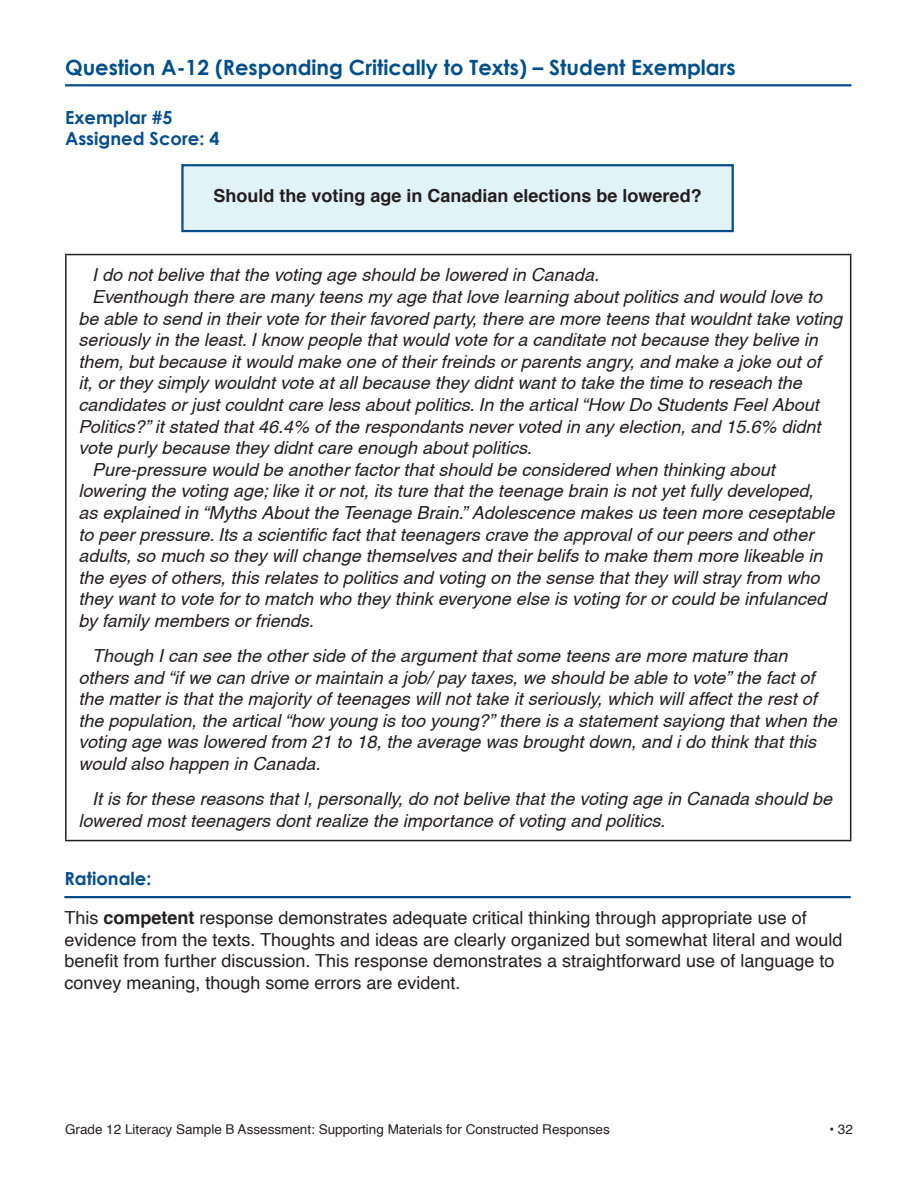
<style>
.page{position:relative;width:918px;height:1188px;background:#fff}
.page>*{position:absolute;margin:0;border:0;box-sizing:border-box;transform-origin:0 0}
.t1{font:700 21px "Century Gothic";color:#004f8a}
.body-text-italic{font:italic 18px/21.6px "Helvetica";color:#231f20}
.helvetica-body-text{font:18px/21.6px "Helvetica";color:#231f20}
.helvetica-body-text-2{font:700 18px "Helvetica";color:#231f20}
.score{font:700 18px "Century Gothic";color:#064e8b}
.t2{font:13.5px "Helvetica";color:#231f20}
.s1{font-weight:700}
</style>
<div class="page">
<hr style="left:65px;top:84px;width:786px;height:2px;background:#064e8b">
<hr style="left:65px;top:254px;width:786px;height:1px;background:#231f20">
<hr style="left:65px;top:255px;width:2px;height:585px;background:#231f20">
<hr style="left:850px;top:255px;width:1px;height:585px;background:#231f20">
<hr style="left:65px;top:840px;width:786px;height:1px;background:#231f20">
<div style="left:182px;top:165px;width:551px;height:66px;background:#e2f3f8"></div>
<div style="left:181px;top:164px;width:553px;height:68px;border:2px solid #064e8b"></div>
<hr style="left:64px;top:896px;width:787px;height:2px;background:#064e8b">
<p class="t1" style="left:65px;top:51px;width:672px">Question A-12 (Responding Critically to Texts) – Student Exemplars</p>
<p class="score" style="left:65px;top:103px;width:109px">Exemplar #5</p>
<p class="score" style="left:65px;top:125px;width:156px">Assigned Score: 4</p>
<p class="helvetica-body-text-2" style="left:214px;top:184px;width:490px">Should the voting age in Canadian elections be lowered?</p>
<p class="body-text-italic" style="left:92px;top:264px;width:508px">I do not belive that the voting age should be lowered in Canada.</p>
<p class="body-text-italic" style="left:79px;top:286px;width:765px;text-indent:14px">Eventhough there are many teens my age that love learning about politics and would love to be able to send in their vote for their favored party, there are more teens that wouldnt take voting seriously in the least. I know people that would vote for a canditate not because they belive in them, but because it would make one of their freinds or parents angry, and make a joke out of<br>it, or they simply wouldnt vote at all because they didnt want to take the time to reseach the candidates or just couldnt care less about politics. In the artical “How Do Students Feel About Politics?” it stated that 46.4% of the respondants never voted in any election, and 15.6% didnt vote purly because they didnt care enough about politics.</p>
<p class="body-text-italic" style="left:79px;top:459px;width:757px;text-indent:14px">Pure-pressure would be another factor that should be considered when thinking about lowering the voting age; like it or not, its ture that the teenage brain is not yet fully developed, as explained in “Myths About the Teenage Brain.” Adolescence makes us teen more ceseptable to peer pressure. Its a scientific fact that teenagers crave the approval of our peers and other adults, so much so they will change themselves and their belifs to make them more likeable in the eyes of others, this relates to politics and voting on the sense that they will stray from who they want to vote for to match who they think everyone else is voting for or could be infulanced by family members or friends.</p>
<p class="body-text-italic" style="left:79px;top:645px;width:760px;text-indent:14px">Though I can see the other side of the argument that some teens are more mature than others and “if we can drive or maintain a job/ pay taxes, we should be able to vote” the fact of the matter is that the majority of teenages will not take it seriously, which will affect the rest of the population, the artical “how young is too young?” there is a statement sayiong that when the voting age was lowered from 21 to 18, the average was brought down, and i do think that this would also happen in Canada.</p>
<p class="body-text-italic" style="left:79px;top:788px;width:755px;text-indent:14px">It is for these reasons that l, personally, do not belive that the voting age in Canada should be lowered most teenagers dont realize the importance of voting and politics.</p>
<p class="score" style="left:64px;top:865px;width:89px">Rationale:</p>
<p class="helvetica-body-text" style="left:64px;top:907px;width:780px">This <span class="s1">competent</span> response demonstrates adequate critical thinking through appropriate use of evidence from the texts. Thoughts and ideas are clearly organized but somewhat literal and would benefit from further discussion. This response demonstrates a straightforward use of language to convey meaning, though some errors are evident.</p>
<p class="t2" style="left:65px;top:1119px;width:546px">Grade 12 Literacy Sample B Assessment: Supporting Materials for Constructed Responses</p>
<p class="t2" style="left:829px;top:1119px;width:25px">• 32</p>
</div>
